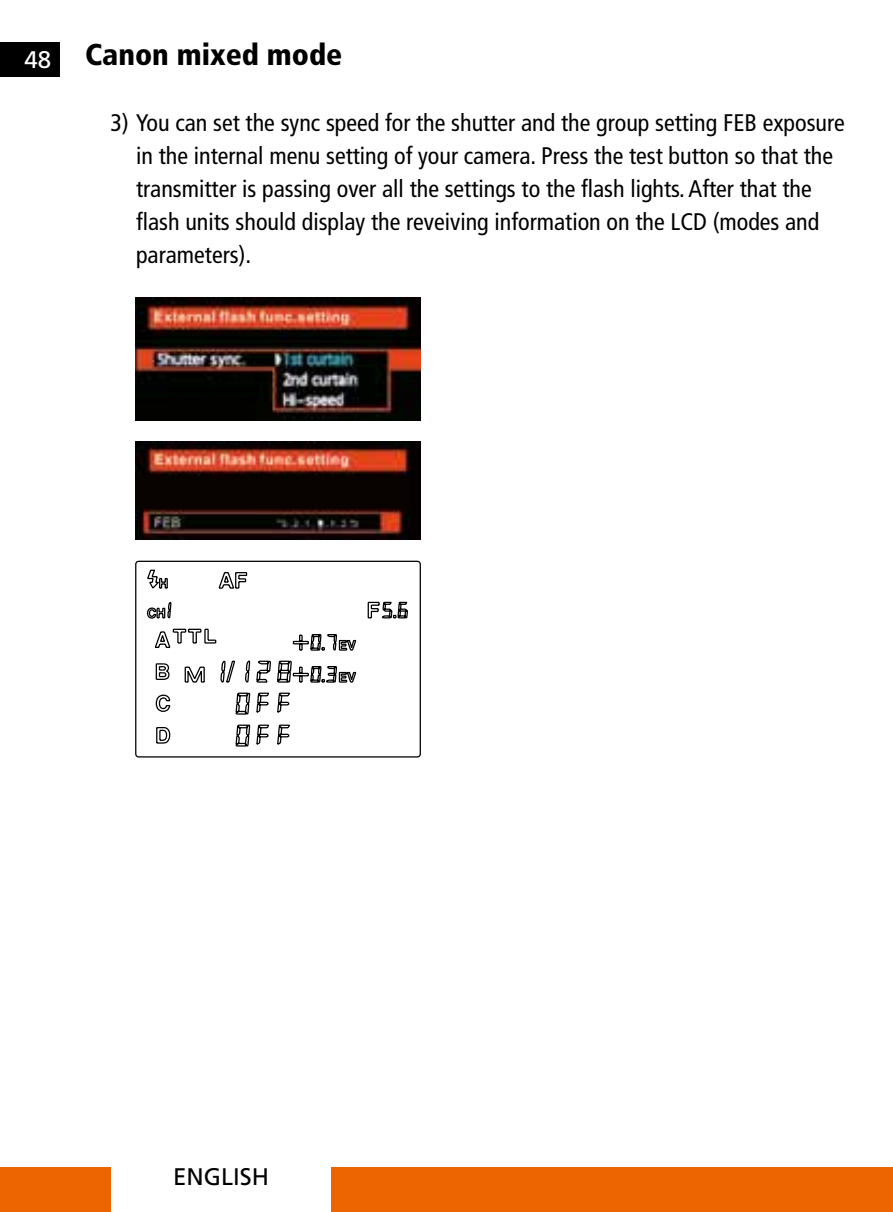
<style>
.page{position:relative;width:893px;height:1212px;background:#fff}
.page>*{position:absolute;margin:0;border:0;box-sizing:border-box;transform-origin:0 0}
.t1{font:900 condensed 30px "Frutiger LT";color:#000}
.t2{font:condensed 24px/33px "Frutiger LT";color:#000}
.t3{font:24px "Frutiger LT";color:#000}
.t4{font:24px "Frutiger LT";color:#fff}
</style>
<div class="page">
<div style="left:331px;top:1167px;width:562px;height:45px;background:#ec6500"></div>
<div style="left:0;top:1167px;width:111px;height:45px;background:#ec6500"></div>
<div style="left:0;top:43px;width:60px;height:34px;background:#000"></div>
<img style="left:135px;top:298px;width:286px;height:122px">
<img style="left:135px;top:441px;width:286px;height:99px">
<svg style="left:135px;top:560px;width:286px;height:198px"></svg>
<svg style="left:146px;top:569px;width:263px;height:179px"></svg>
<p class="t4" style="left:24px;top:46px;width:28px">48</p>
<p class="t1" style="left:85px;top:37px;width:259px">Canon mixed mode</p>
<p class="t2" style="left:136px;top:106px;width:710px;text-indent:-26px">3) You can set the sync speed for the shutter and the group setting FEB exposure in the internal menu setting of your camera. Press the test button so that the transmitter is passing over all the settings to the flash lights. After that the flash units should display the reveiving information on the LCD (modes and parameters).</p>
<p class="t3" style="left:173px;top:1162px;width:97px">ENGLISH</p>
</div>
